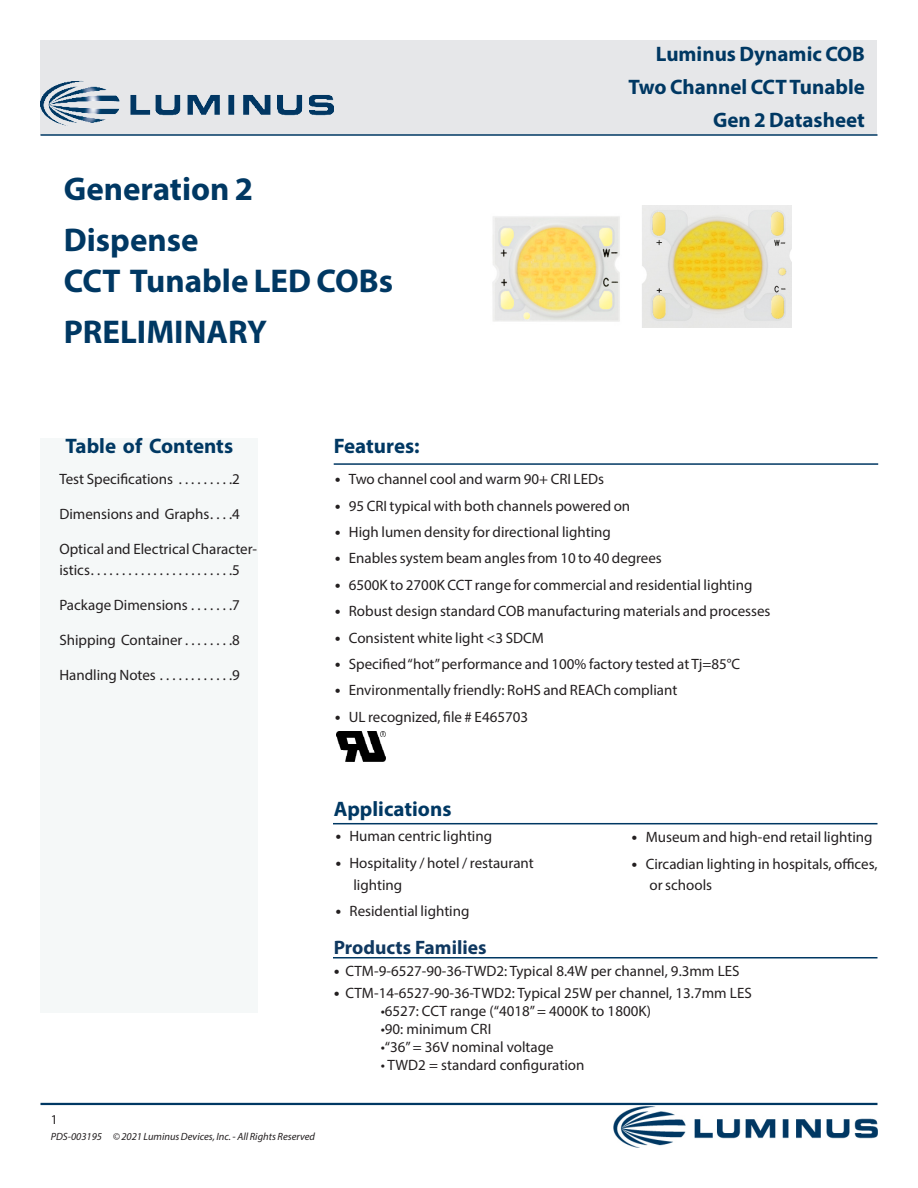
<style>
.page{position:relative;width:918px;height:1188px;background:#fff}
.page>*{position:absolute;margin:0;border:0;box-sizing:border-box;transform-origin:0 0}
.DS_Header1{font:700 33px "Myriad Pro";color:#003863}
.DS_Title1{font:700 21px "Myriad Pro";color:#003863}
.DS_Header13{font:700 21px "Myriad Pro";color:#003863}
.DS_Header12{font:700 21px "Myriad Pro";color:#003863}
.t1{font:700 19.5px "Myriad Pro";color:#0f3860}
.DS_Body_Bullet1{font:15px/21.5px "Myriad Pro";color:#231f20}
.zzFooterRight2{font:13.5px "Myriad Pro";color:#231f20}
.zzFooterRight1{font:italic 10.5px "Myriad Pro";color:#231f20}
.s1{font-family:"Trebuchet MS"}
</style>
<div class="page">
<img style="left:336px;top:732px;width:49px;height:30px">
<div style="left:40px;top:438px;width:218px;height:574px;background:#f5f8f8"></div>
<div style="left:40px;top:40px;width:838px;height:95px;background:#e6e7e9"></div>
<hr style="left:40px;top:1103px;width:838px;height:2px;background:#003863">
<hr style="left:40px;top:134px;width:838px;height:2px;background:#003863">
<hr style="left:333px;top:823px;width:545px;height:1px;background:#003863">
<hr style="left:334px;top:463px;width:544px;height:2px;background:#003863">
<img style="left:614px;top:1106px;width:264px;height:42px">
<hr style="left:333px;top:957px;width:545px;height:1px;background:#003863">
<img style="left:41px;top:81px;width:293px;height:54px">
<img style="left:492px;top:216px;width:128px;height:106px">
<img style="left:642px;top:205px;width:149px;height:122px">
<p class="DS_Header1" style="left:64px;top:168px;width:191px">Generation 2</p>
<p class="DS_Header1" style="left:64px;top:219px;width:136px">Dispense</p>
<p class="DS_Header1" style="left:64px;top:259px;width:331px">CCT Tunable LED COBs</p>
<p class="DS_Header1" style="left:64px;top:310px;width:205px">PRELIMINARY</p>
<p class="DS_Title1" style="left:656px;top:40px;width:211px">Luminus Dynamic COB</p>
<p class="DS_Title1" style="left:629px;top:73px;width:238px">Two Channel CCT Tunable</p>
<p class="DS_Title1" style="left:713px;top:106px;width:153px">Gen 2 Datasheet</p>
<p class="DS_Header13" style="left:66px;top:432px;width:169px">Table of Contents</p>
<p class="DS_Body_Bullet1" style="left:59px;top:468px;width:182px">Test Specifications . . . . . . . . 2</p>
<p class="DS_Body_Bullet1" style="left:59px;top:503px;width:182px">Dimensions and Graphs . . . 4</p>
<p class="DS_Body_Bullet1" style="left:59px;top:538px;width:199px;line-height:21px">Optical and Electrical Character&shy;istics . . . . . . . . . . . . . . . . . . . . . . 5</p>
<p class="DS_Body_Bullet1" style="left:59px;top:594px;width:182px">Package Dimensions . . . . . . 7</p>
<p class="DS_Body_Bullet1" style="left:59px;top:629px;width:182px">Shipping Container . . . . . . . 8</p>
<p class="DS_Body_Bullet1" style="left:59px;top:664px;width:182px">Handling Notes . . . . . . . . . . . 9</p>
<p class="DS_Header12" style="left:334px;top:432px;width:87px">Features:</p>
<p class="DS_Body_Bullet1" style="left:334px;top:468px;width:272px"><span class="s1">•</span> Two channel cool and warm 90+ CRI LEDs</p>
<p class="DS_Body_Bullet1" style="left:334px;top:495px;width:298px"><span class="s1">•</span> 95 CRI typical with both channels powered on</p>
<p class="DS_Body_Bullet1" style="left:334px;top:521px;width:279px"><span class="s1">•</span> High lumen density for directional lighting</p>
<p class="DS_Body_Bullet1" style="left:334px;top:547px;width:330px"><span class="s1">•</span> Enables system beam angles from 10 to 40 degrees</p>
<p class="DS_Body_Bullet1" style="left:334px;top:574px;width:420px"><span class="s1">•</span> 6500K to 2700K CCT range for commercial and residential lighting</p>
<p class="DS_Body_Bullet1" style="left:334px;top:600px;width:438px"><span class="s1">•</span> Robust design standard COB manufacturing materials and processes</p>
<p class="DS_Body_Bullet1" style="left:334px;top:627px;width:212px"><span class="s1">•</span> Consistent white light &lt;3 SDCM</p>
<p class="DS_Body_Bullet1" style="left:334px;top:653px;width:408px"><span class="s1">•</span> Specified “hot” performance and 100% factory tested at Tj=85°C</p>
<p class="DS_Body_Bullet1" style="left:334px;top:679px;width:345px"><span class="s1">•</span> Environmentally friendly: RoHS and REACh compliant</p>
<p class="DS_Body_Bullet1" style="left:334px;top:706px;width:196px"><span class="s1">•</span> UL recognized, file # E465703</p>
<p class="zzFooterRight2" style="left:51px;top:1111px;width:8px">1</p>
<p class="zzFooterRight1" style="left:51px;top:1130px;width:266px">PDS-003195 © 2021 Luminus Devices, Inc. - All Rights Reserved</p>
<p class="DS_Header13" style="left:334px;top:795px;width:119px">Applications</p>
<p class="DS_Body_Bullet1" style="left:334px;top:825px;width:159px"><span class="s1">•</span> Human centric lighting</p>
<p class="DS_Body_Bullet1" style="left:353px;top:852px;width:182px;text-indent:-19px"><span class="s1">•</span> Hospitality / hotel / restaurant lighting</p>
<p class="DS_Body_Bullet1" style="left:334px;top:900px;width:137px"><span class="s1">•</span> Residential lighting</p>
<p class="DS_Body_Bullet1" style="left:631px;top:826px;width:244px"><span class="s1">•</span> Museum and high-end retail lighting</p>
<p class="DS_Body_Bullet1" style="left:650px;top:853px;width:230px;text-indent:-19px"><span class="s1">•</span> Circadian lighting in hospitals, offices, or schools</p>
<p class="t1" style="left:334px;top:935px;width:154px">Products Families</p>
<p class="DS_Body_Bullet1" style="left:333px;top:960px;width:408px"><span class="s1">•</span> CTM-9-6527-90-36-TWD2: Typical 8.4W per channel, 9.3mm LES</p>
<p class="DS_Body_Bullet1" style="left:333px;top:982px;width:420px"><span class="s1">•</span> CTM-14-6527-90-36-TWD2: Typical 25W per channel, 13.7mm LES</p>
<p class="DS_Body_Bullet1" style="left:381px;top:1000px;width:272px">•6527: CCT range (“4018” = 4000K to 1800K)</p>
<p class="DS_Body_Bullet1" style="left:381px;top:1018px;width:112px">•90: minimum CRI</p>
<p class="DS_Body_Bullet1" style="left:381px;top:1036px;width:174px">•“36” = 36V nominal voltage</p>
<p class="DS_Body_Bullet1" style="left:381px;top:1054px;width:205px">• TWD2 = standard configuration</p>
</div>
